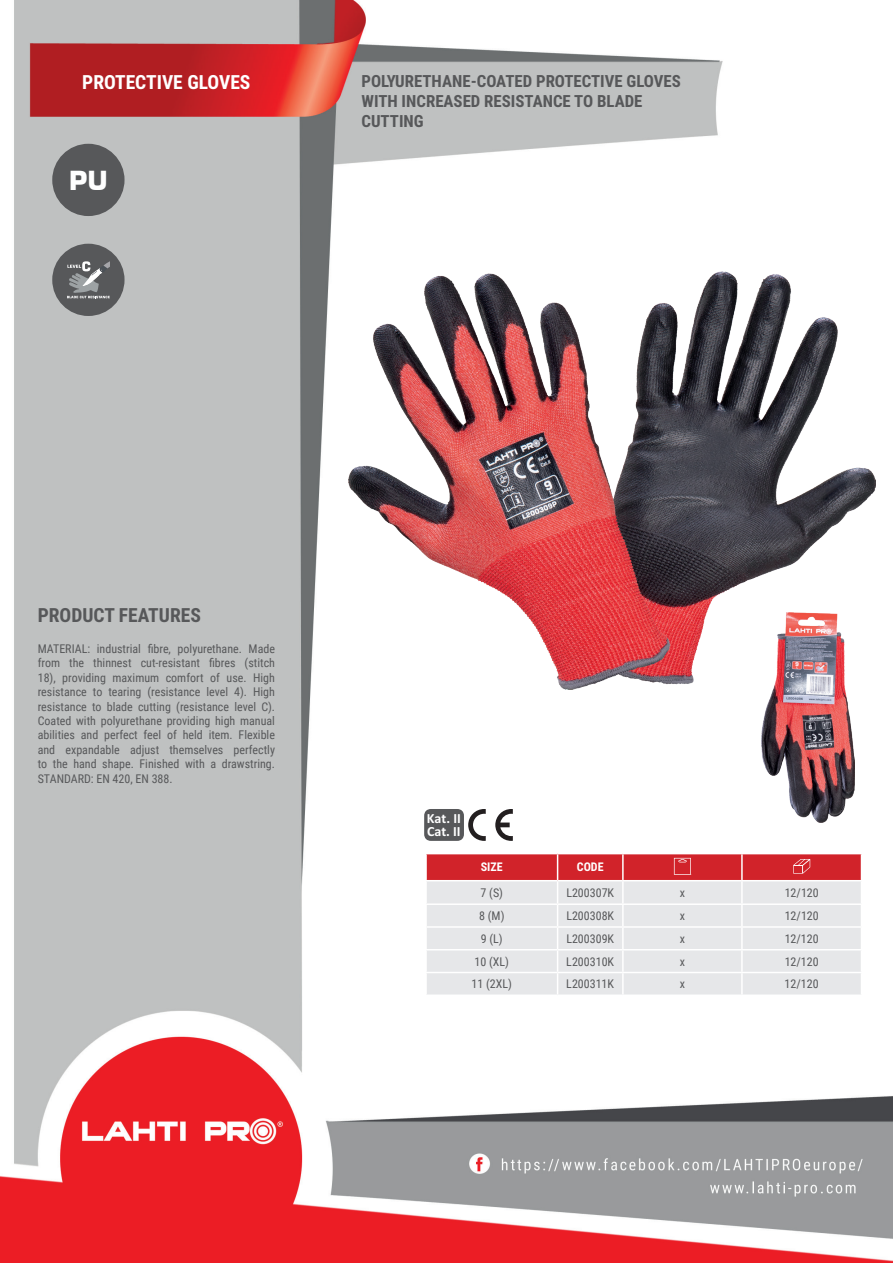
<style>
.page{position:relative;width:893px;height:1263px;background:#fff}
.page>*{position:absolute;margin:0;border:0;box-sizing:border-box;transform-origin:0 0}
.t1{font:700 26.25px "Square 721 BT";color:#fff}
.t2{font:700 19.5px "Roboto Condensed";color:#fff}
.t3{font:700 19.5px "Roboto Condensed";color:#57585a}
.t4{font:700 16.8px/20.1px "Roboto Condensed";color:#57585a}
.t5{font:700 14.1px/12.9px "Calibri Profix";color:#fff}
.t6{font:12px/14.4px "Roboto Condensed";color:#57585a;text-align:justify}
.t7{font:700 12px "Roboto Condensed";color:#fff}
</style>
<div class="page">
<img style="left:0;top:0;width:893px;height:1263px">
<div style="left:52px;top:144px;width:73px;height:72px;background:#57585a;border-radius:50%"></div>
<div style="left:52px;top:244px;width:73px;height:72px;background:#57585a;border-radius:50%"></div>
<img style="left:349px;top:272px;width:527px;height:417px">
<img style="left:761px;top:612px;width:94px;height:211px">
<hr style="left:425px;top:854px;width:2px;height:26px;background:#fff">
<hr style="left:425px;top:881px;width:2px;height:22px;background:#fff">
<hr style="left:425px;top:905px;width:2px;height:21px;background:#fff">
<hr style="left:425px;top:928px;width:2px;height:21px;background:#fff">
<hr style="left:425px;top:950px;width:2px;height:22px;background:#fff">
<hr style="left:425px;top:973px;width:2px;height:21px;background:#fff">
<hr style="left:425px;top:853px;width:133px;height:1px;background:#fff">
<hr style="left:425px;top:880px;width:133px;height:1px;background:#fff">
<hr style="left:425px;top:903px;width:133px;height:2px;background:#fff">
<hr style="left:425px;top:926px;width:133px;height:2px;background:#fff">
<hr style="left:425px;top:949px;width:133px;height:1px;background:#fff">
<hr style="left:425px;top:972px;width:133px;height:1px;background:#fff">
<hr style="left:425px;top:994px;width:133px;height:2px;background:#fff">
<hr style="left:558px;top:994px;width:65px;height:2px;background:#fff">
<hr style="left:623px;top:994px;width:119px;height:2px;background:#fff">
<hr style="left:742px;top:994px;width:120px;height:2px;background:#fff">
<svg style="left:426px;top:853px;width:436px;height:141px;background:#e4c5c8"></svg>
<div style="left:424px;top:809px;width:40px;height:32px;background:#57585a;border-radius:7px"></div>
<svg style="left:495px;top:809px;width:18px;height:32px"></svg>
<svg style="left:468px;top:809px;width:18px;height:32px"></svg>
<svg style="left:67px;top:261px;width:43px;height:37px"></svg>
<h2 class="t2" style="left:82px;top:69px;width:170px">PROTECTIVE GLOVES</h2>
<h1 class="t1" style="left:69px;top:164px;width:41px">PU</h1>
<h3 class="t4" style="left:361px;top:70px;width:321px">POLYURETHANE-COATED PROTECTIVE GLOVES<br>WITH INCREASED RESISTANCE TO BLADE<br>CUTTING</h3>
<h2 class="t3" style="left:38px;top:601px;width:165px">PRODUCT FEATURES</h2>
<p class="t6" style="left:38px;top:641px;width:239px">MATERIAL: industrial fibre, polyurethane. Made from the thinnest cut-resistant fibres (stitch 18), providing maximum comfort of use. High resistance to tearing (resistance level 4). High resistance to blade cutting (resistance level C).<br>Coated with polyurethane providing high manual abilities and perfect feel of held item. Flexible and expandable adjust themselves perfectly to the hand shape. Finished with a drawstring.<br>STANDARD: EN 420, EN 388.</p>
<p class="t5" style="left:427px;top:811px;width:35px">Kat. II<br>Cat. II</p>
<p class="t7" style="left:481px;top:859px;width:23px">SIZE</p>
<p class="t7" style="left:577px;top:859px;width:28px">CODE</p>
<p class="t6" style="left:481px;top:885px;width:24px">7 (S)</p>
<p class="t6" style="left:566px;top:885px;width:49px">L200307K</p>
<p class="t6" style="left:680px;top:885px;width:7px">x</p>
<p class="t6" style="left:785px;top:885px;width:36px">12/120</p>
<p class="t6" style="left:479px;top:908px;width:27px">8 (M)</p>
<p class="t6" style="left:566px;top:908px;width:49px">L200308K</p>
<p class="t6" style="left:680px;top:908px;width:7px">x</p>
<p class="t6" style="left:785px;top:908px;width:36px">12/120</p>
<p class="t6" style="left:481px;top:931px;width:23px">9 (L)</p>
<p class="t6" style="left:566px;top:931px;width:49px">L200309K</p>
<p class="t6" style="left:680px;top:931px;width:7px">x</p>
<p class="t6" style="left:785px;top:931px;width:36px">12/120</p>
<p class="t6" style="left:475px;top:954px;width:36px">10 (XL)</p>
<p class="t6" style="left:566px;top:954px;width:49px">L200310K</p>
<p class="t6" style="left:680px;top:954px;width:7px">x</p>
<p class="t6" style="left:785px;top:954px;width:36px">12/120</p>
<p class="t6" style="left:472px;top:976px;width:42px">11 (2XL)</p>
<p class="t6" style="left:566px;top:976px;width:49px">L200311K</p>
<p class="t6" style="left:680px;top:976px;width:7px">x</p>
<p class="t6" style="left:785px;top:976px;width:36px">12/120</p>
</div>
